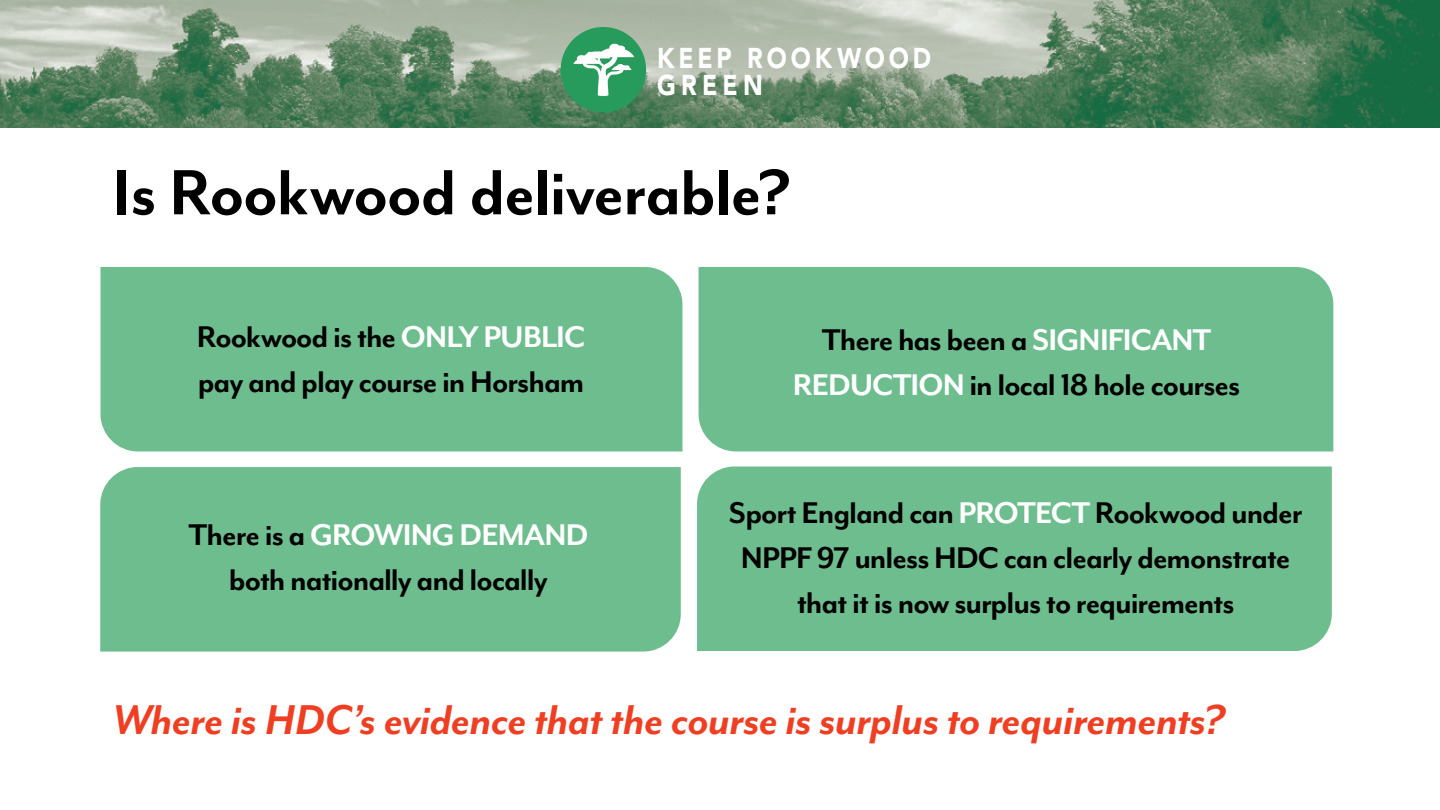
<style>
.page{position:relative;width:1440px;height:810px;background:#fff}
.page>*{position:absolute;margin:0;border:0;box-sizing:border-box;transform-origin:0 0}
.main_header{font:700 73.5px "Mr Eaves Mod OT";letter-spacing:-.015em;color:#000}
.itals_larger{font:italic 700 48px "Mr Eaves Mod OT";letter-spacing:-.01em;color:#ef3e22}
.centred_body_text{font:700 34.5px/45px "Mr Eaves Mod OT";letter-spacing:-.03em;color:#000;text-align:center}
.t1{font:900 28.5px/26.9px "Avenir LT Std";letter-spacing:.165em;color:#fff;scale:.85 1}
.s1{color:#fff}
</style>
<div class="page">
<img style="left:0;top:0;width:1440px;height:128px">
<img style="left:561px;top:27px;width:85px;height:85px;border-radius:43px">
<div style="left:100px;top:267px;width:582px;height:185px;background:#6ebd8e"></div>
<div style="left:697px;top:466px;width:635px;height:185px;background:#6ebd8e"></div>
<div style="left:100px;top:467px;width:581px;height:185px;background:#6ebd8e"></div>
<div style="left:699px;top:267px;width:634px;height:185px;background:#6ebd8e"></div>
<p class="t1" style="left:657px;top:45px;width:324px">KEEP ROOKWOOD<br>GREEN</p>
<p class="main_header" style="left:112px;top:153px;width:680px">Is Rookwood deliverable?</p>
<p class="centred_body_text" style="left:197px;top:315px;width:390px;text-align:left">Rookwood is the <span class="s1">ONLY PUBLIC </span>pay and play course in Horsham</p>
<p class="centred_body_text" style="left:189px;top:512px;width:401px">There is a <span class="s1">GROWING DEMAND </span>both nationally and locally</p>
<p class="centred_body_text" style="left:793px;top:318px;width:449px">There has been a <span class="s1">SIGNIFICANT<br>REDUCTION</span> in local 18 hole courses</p>
<p class="centred_body_text" style="left:729px;top:490px;width:575px">Sport England can <span class="s1">PROTECT</span> Rookwood under<br>NPPF 97 unless HDC can clearly demonstrate that it is now surplus to requirements</p>
<p class="itals_larger" style="left:112px;top:694px;width:1114px">Where is HDC’s evidence that the course is surplus to requirements?</p>
</div>
